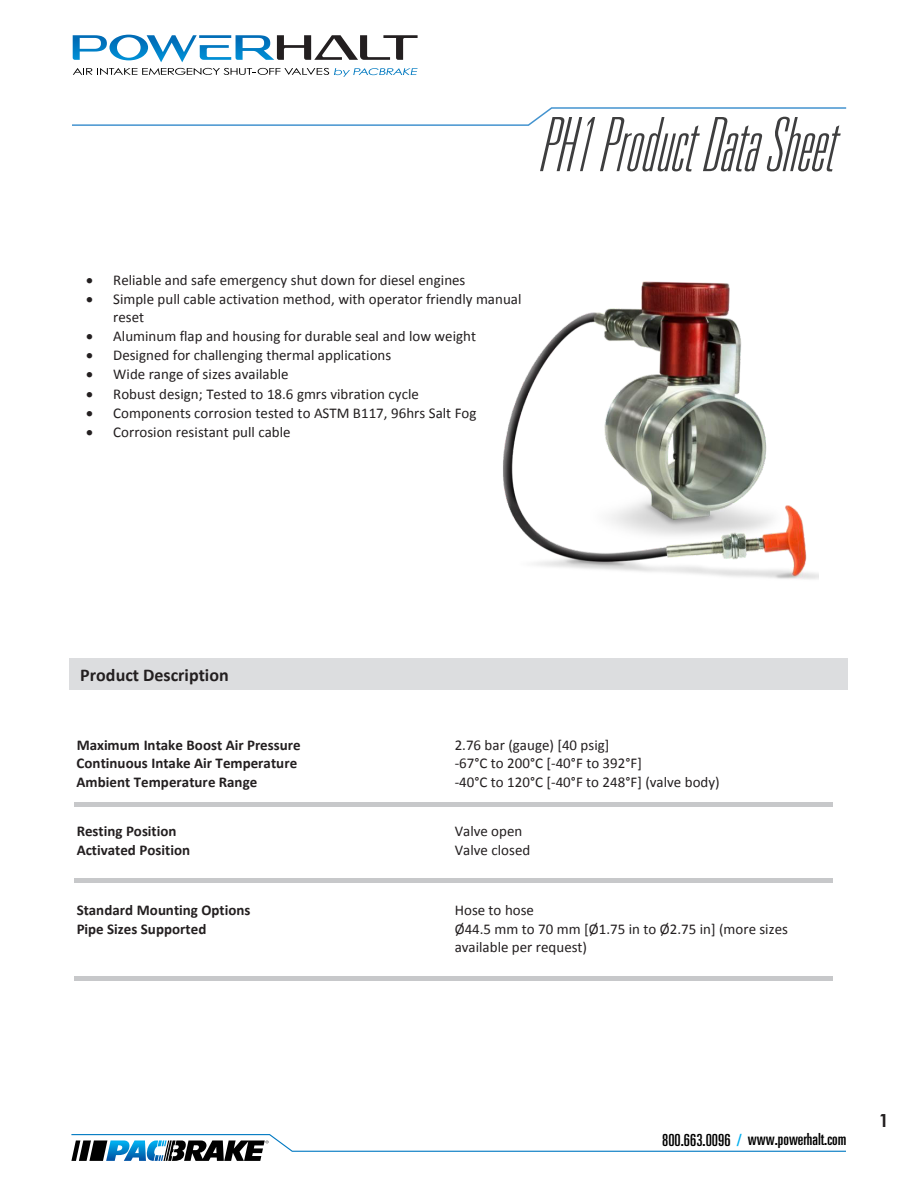
<style>
.page{position:relative;width:918px;height:1188px;background:#fff}
.page>*{position:absolute;margin:0;border:0;box-sizing:border-box;transform-origin:0 0}
.t1{font:italic 100 ultra-condensed 75px "Univers LT Std";color:#3e3e3f}
.t2{font:700 18px "Calibri";color:#231f20}
.note{font:700 18px "Century Gothic";color:#231f20}
.t3{font:ultra-condensed 16.65px "Univers LT Std";color:#000}
.t4{font:16.5px "Calibri";color:#231f20}
.t5{font:15px/18.1px "Calibri";color:#231f20}
.t6{font:700 15px "Calibri";color:#231f20}
.s1{font-family:"Univers";color:#00aeef}
</style>
<div class="page">
<hr style="left:75px;top:803px;width:758px;height:4px;background:#c7c8ca">
<hr style="left:75px;top:879px;width:758px;height:4px;background:#c7c8ca">
<hr style="left:75px;top:976px;width:758px;height:4px;background:#c7c8ca">
<img style="left:503px;top:281px;width:316px;height:298px">
<div style="left:69px;top:658px;width:779px;height:32px;background:#dcdddf"></div>
<svg style="left:71px;top:1134px;width:775px;height:27px"></svg>
<svg style="left:73px;top:35px;width:345px;height:27px"></svg>
<svg style="left:73px;top:68px;width:345px;height:9px"></svg>
<svg style="left:72px;top:107px;width:775px;height:19px"></svg>
<p class="t1" style="left:538px;top:106px;width:315px">PH1ProductDataSheet</p>
<p class="t4" style="left:572px;top:152px;width:41px">ECN #</p>
<p class="t4" style="left:646px;top:152px;width:33px">Date</p>
<p class="t4" style="left:746px;top:152px;width:42px">Name</p>
<p class="t5" style="left:86px;top:271px;width:381px">• Reliable and safe emergency shut down for diesel engines</p>
<p class="t5" style="left:113px;top:290px;width:410px;text-indent:-27px">• Simple pull cable activation method, with operator friendly manual reset</p>
<p class="t5" style="left:86px;top:327px;width:391px">• Aluminum flap and housing for durable seal and low weight</p>
<p class="t5" style="left:86px;top:346px;width:307px">• Designed for challenging thermal applications</p>
<p class="t5" style="left:86px;top:365px;width:204px">• Wide range of sizes available</p>
<p class="t5" style="left:86px;top:385px;width:334px">• Robust design; Tested to 18.6 gmrs vibration cycle</p>
<p class="t5" style="left:86px;top:404px;width:392px">• Components corrosion tested to ASTM B117, 96hrs Salt Fog</p>
<p class="t5" style="left:86px;top:423px;width:206px">• Corrosion resistant pull cable</p>
<p class="t2" style="left:80px;top:664px;width:150px">Product Description</p>
<p class="t6" style="left:77px;top:735px;width:226px">Maximum Intake Boost Air Pressure</p>
<p class="t5" style="left:455px;top:736px;width:156px">2.76 bar (gauge) [40 psig]</p>
<p class="t6" style="left:77px;top:754px;width:222px">Continuous Intake Air Temperature</p>
<p class="t5" style="left:455px;top:754px;width:189px">-67°C to 200°C [-40°F to 392°F]</p>
<p class="t6" style="left:77px;top:772px;width:182px">Ambient Temperature Range</p>
<p class="t5" style="left:455px;top:773px;width:267px">-40°C to 120°C [-40°F to 248°F] (valve body)</p>
<p class="t6" style="left:77px;top:822px;width:102px">Resting Position</p>
<p class="t5" style="left:455px;top:822px;width:69px">Valve open</p>
<p class="t6" style="left:77px;top:840px;width:115px">Activated Position</p>
<p class="t5" style="left:455px;top:841px;width:77px">Valve closed</p>
<p class="t6" style="left:77px;top:901px;width:175px">Standard Mounting Options</p>
<p class="t5" style="left:455px;top:901px;width:81px">Hose to hose</p>
<p class="t6" style="left:77px;top:919px;width:131px">Pipe Sizes Supported</p>
<p class="t5" style="left:455px;top:920px;width:335px">Ø44.5 mm to 70 mm [Ø1.75 in to Ø2.75 in] (more sizes available per request)</p>
<p class="t3" style="left:662px;top:1130px;width:186px">800.663.0096 <span class="s1">/</span> www.powerhalt.com</p>
<p class="note" style="left:879px;top:1109px;width:12px">1</p>
</div>
